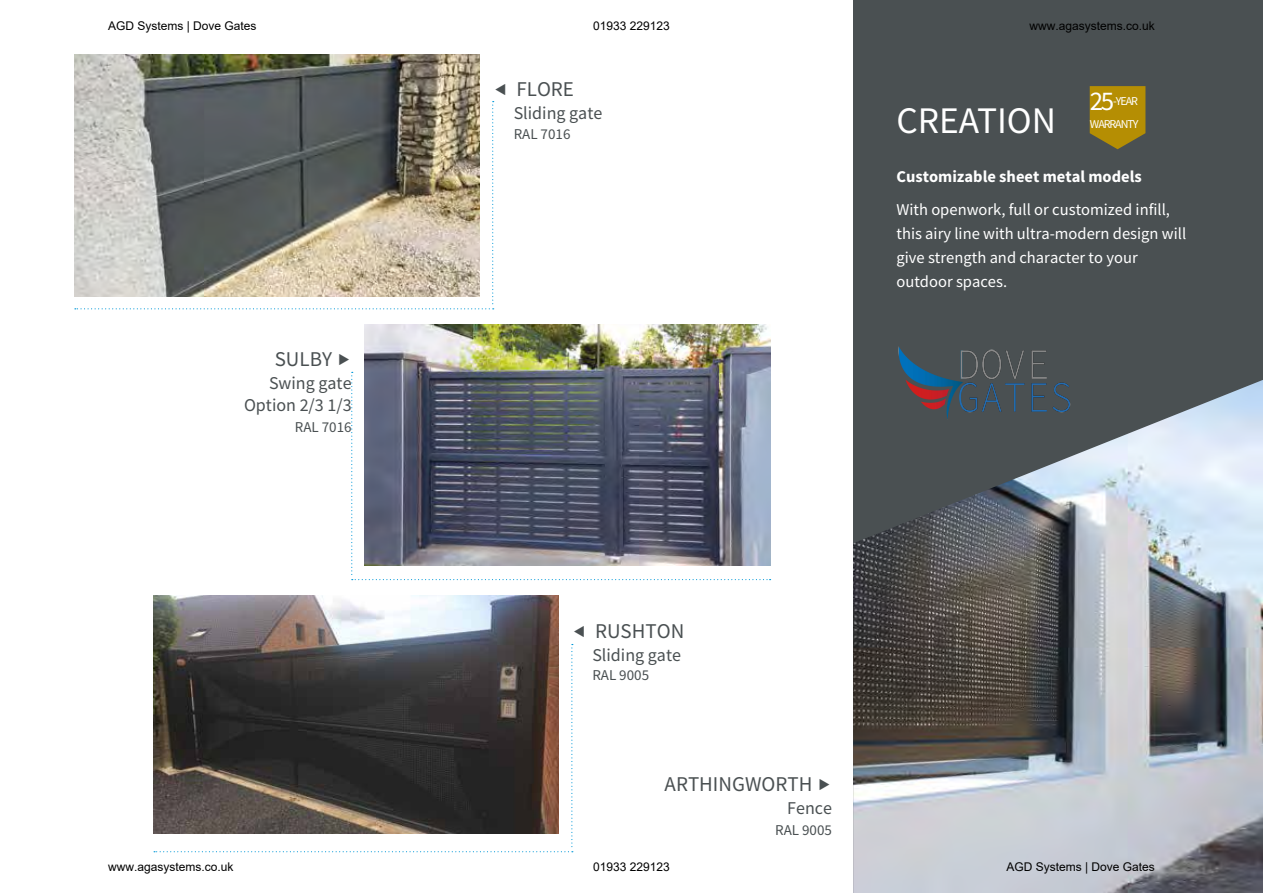
<style>
.page{position:relative;width:1263px;height:893px;background:#fff}
.page>*{position:absolute;margin:0;border:0;box-sizing:border-box;transform-origin:0 0}
.t1{font:37.5px "Source Sans Pro";color:#fff}
.t2{font:27px "Source Sans Pro";color:#fff}
.t3{font:21px "Source Sans Pro";color:#4a5052}
.t4{font:18px/22.5px "Source Sans Pro";color:#4a5052;text-align:right}
.t5{font:16.5px/24px "Source Sans Pro";color:#fff}
.t6{font:700 16.5px "Source Sans Pro";color:#fff}
.t7{font:15px "Source Sans Pro";color:#4a5052}
.t8{font:12px "Arial";color:#000}
.t9{font:12px/23px "Source Sans Pro";letter-spacing:-.09em;color:#fff;text-align:right}
</style>
<div class="page">
<img style="left:74px;top:55px;width:405px;height:241px">
<svg style="left:75px;top:101px;width:419px;height:208px"></svg>
<svg style="left:154px;top:644px;width:419px;height:208px"></svg>
<svg style="left:351px;top:372px;width:420px;height:208px"></svg>
<div style="left:853px;top:0;width:410px;height:893px;background:#4a5052"></div>
<img style="left:853px;top:380px;width:410px;height:513px">
<svg style="left:1090px;top:86px;width:55px;height:63px"></svg>
<img style="left:365px;top:324px;width:405px;height:242px">
<img style="left:153px;top:595px;width:406px;height:238px">
<img style="left:897px;top:346px;width:175px;height:74px">
<p class="t8" style="left:108px;top:17px;width:150px">AGD Systems | Dove Gates</p>
<p class="t8" style="left:593px;top:17px;width:78px">01933 229123</p>
<p class="t8" style="left:1029px;top:17px;width:127px">www.agasystems.co.uk</p>
<p class="t3" style="left:275px;top:346px;width:59px">SULBY</p>
<p class="t4" style="left:244px;top:371px;width:109px">Swing gate<br>Option 2/3 1/3</p>
<p class="t7" style="left:295px;top:418px;width:58px">RAL 7016</p>
<p class="t3" style="left:516px;top:76px;width:59px">FLORE</p>
<p class="t4" style="left:514px;top:102px;width:90px">Sliding gate</p>
<p class="t7" style="left:514px;top:124px;width:58px">RAL 7016</p>
<h2 class="t2" style="left:1090px;top:84px;width:26px">25</h2>
<p class="t9" style="left:1090px;top:90px;width:50px">-YEAR<br>WARRANTY</p>
<h1 class="t1" style="left:896px;top:97px;width:161px">CREATION</h1>
<p class="t6" style="left:896px;top:166px;width:247px">Customizable sheet metal models</p>
<p class="t5" style="left:896px;top:198px;width:291px">With openwork, full or customized infill, this airy line with ultra-modern design will give strength and character to your outdoor spaces.</p>
<p class="t3" style="left:595px;top:617px;width:91px">RUSHTON</p>
<p class="t4" style="left:592px;top:643px;width:90px">Sliding gate</p>
<p class="t7" style="left:592px;top:666px;width:58px">RAL 9005</p>
<p class="t3" style="left:665px;top:771px;width:149px">ARTHINGWORTH</p>
<p class="t4" style="left:787px;top:796px;width:46px">Fence</p>
<p class="t7" style="left:775px;top:820px;width:58px">RAL 9005</p>
<p class="t8" style="left:108px;top:859px;width:127px">www.agasystems.co.uk</p>
<p class="t8" style="left:593px;top:859px;width:78px">01933 229123</p>
<p class="t8" style="left:1006px;top:859px;width:150px">AGD Systems | Dove Gates</p>
</div>
